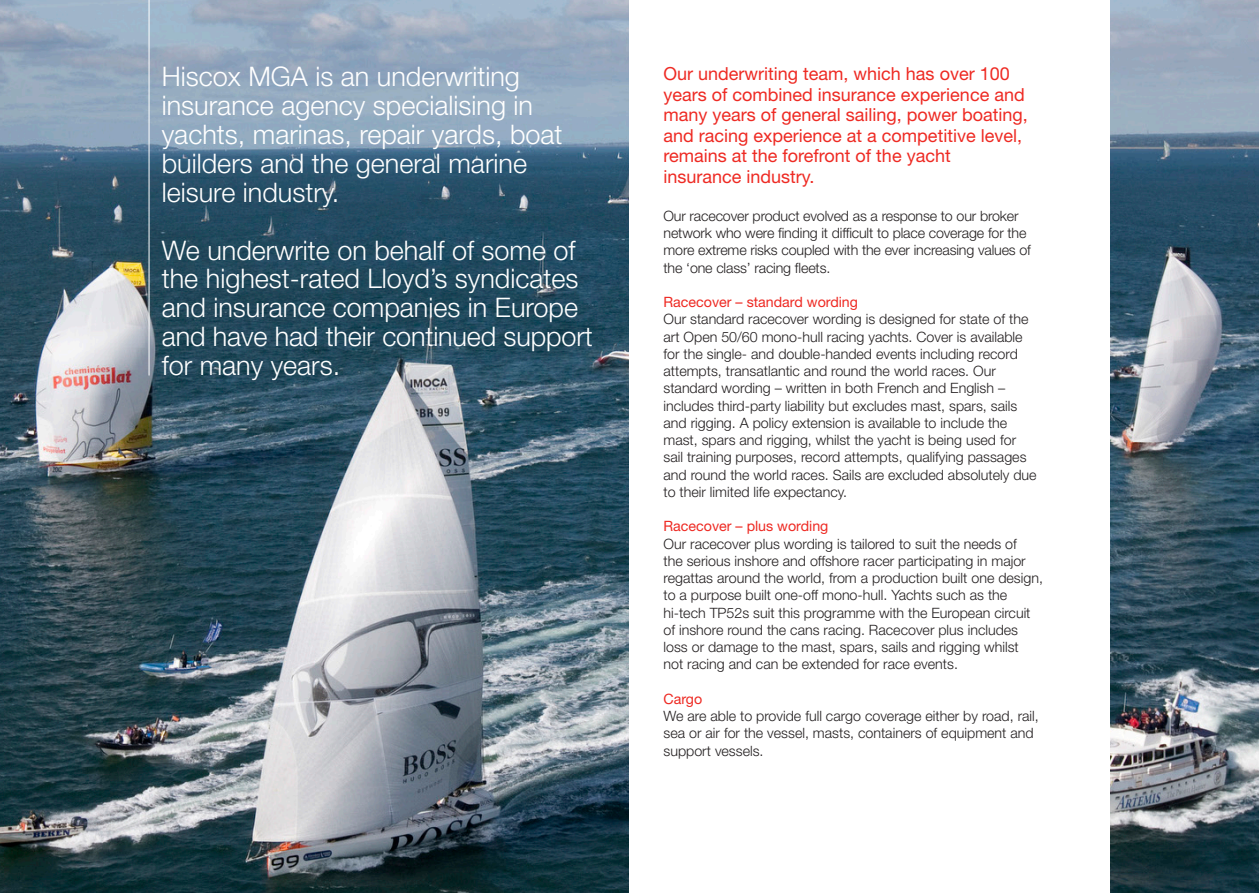
<style>
.page{position:relative;width:1259px;height:893px;background:#fff}
.page>*{position:absolute;margin:0;border:0;box-sizing:border-box;transform-origin:0 0}
.cover_intro{font:300 27px/28.8px "Helvetica Neue LT Std";color:#fff}
.text_intro{font:18px/20.7px "Helvetica Neue LT Std";color:#ee2a23}
.body_copy{font:300 14.25px/17.2px "Helvetica Neue LT Std";color:#231f20}
.body_copy_title{font:14.25px "Helvetica Neue LT Std";color:#ee2a23}
</style>
<div class="page">
<img style="left:0;top:0;width:1259px;height:893px">
<hr style="left:149px;top:0;width:1px;height:375px;background:#fff">
<div style="left:629px;top:0;width:481px;height:893px;background:#fff"></div>
<p class="cover_intro" style="left:162px;top:62px;width:402px">Hiscox MGA is an underwriting insurance agency specialising in yachts, marinas, repair yards, boat builders and the general marine leisure industry.</p>
<p class="cover_intro" style="left:162px;top:235px;width:432px">We underwrite on behalf of some of the highest-rated Lloyd’s syndicates and insurance companies in Europe and have had their continued support for many years.</p>
<p class="text_intro" style="left:663px;top:63px;width:366px">Our underwriting team, which has over 100 years of combined insurance experience and many years of general sailing, power boating, and racing experience at a competitive level, remains at the forefront of the yacht insurance industry.</p>
<p class="body_copy" style="left:663px;top:207px;width:369px">Our racecover product evolved as a response to our broker network who were finding it difficult to place coverage for the more extreme risks coupled with the ever increasing values of the ‘one class’ racing fleets.</p>
<p class="body_copy_title" style="left:663px;top:294px;width:196px">Racecover – standard wording</p>
<p class="body_copy" style="left:663px;top:310px;width:374px">Our standard racecover wording is designed for state of the art Open 50/60 mono-hull racing yachts. Cover is available for the single- and double-handed events including record attempts, transatlantic and round the world races. Our standard wording – written in both French and English – includes third-party liability but excludes mast, spars, sails and rigging. A policy extension is available to include the mast, spars and rigging, whilst the yacht is being used for sail training purposes, record attempts, qualifying passages and round the world races. Sails are excluded absolutely due to their limited life expectancy.</p>
<p class="body_copy_title" style="left:663px;top:518px;width:166px">Racecover – plus wording</p>
<p class="body_copy" style="left:663px;top:535px;width:381px">Our racecover plus wording is tailored to suit the needs of<br>the serious inshore and offshore racer participating in major regattas around the world, from a production built one design, to a purpose built one-off mono-hull. Yachts such as the hi-tech TP52s suit this programme with the European circuit of inshore round the cans racing. Racecover plus includes loss or damage to the mast, spars, sails and rigging whilst<br>not racing and can be extended for race events.</p>
<p class="body_copy_title" style="left:663px;top:690px;width:40px">Cargo</p>
<p class="body_copy" style="left:663px;top:707px;width:377px">We are able to provide full cargo coverage either by road, rail, sea or air for the vessel, masts, containers of equipment and support vessels.</p>
</div>
